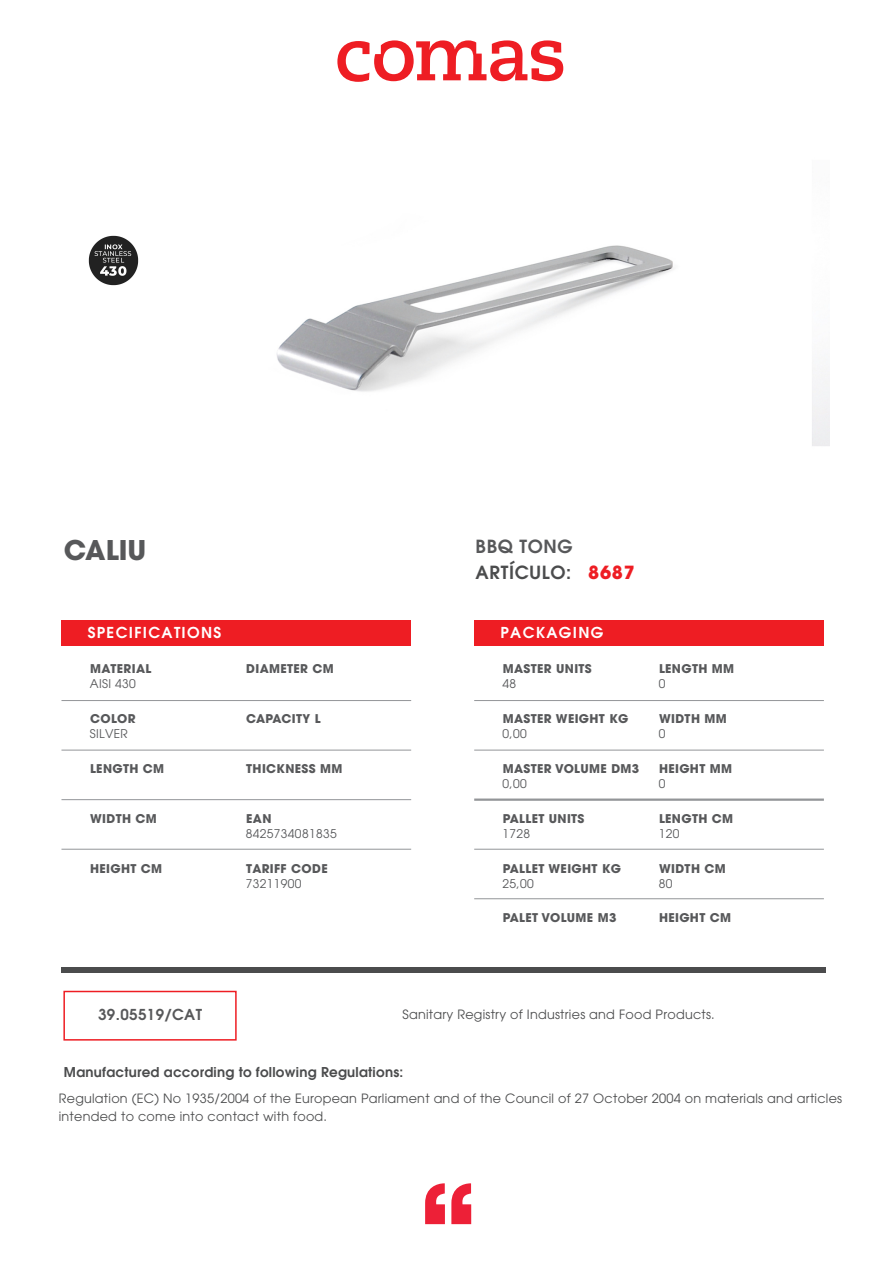
<style>
.page{position:relative;width:893px;height:1263px;background:#fff}
.page>*{position:absolute;margin:0;border:0;box-sizing:border-box;transform-origin:0 0}
.t1{font:700 27px "Avant Garde";color:#57585a}
.t2{font:600 18px/25.7px "Avant Garde";letter-spacing:.04em;color:#4b4c4d}
.t3{font:600 15px "Avant Garde";letter-spacing:.09em;color:#fff}
.t4{font:600 15px "Avant Garde";letter-spacing:.03em;color:#57585a}
.t5{font:600 13.5px "Avant Garde";letter-spacing:.02em;color:#4b4c4d}
.t6{font:12.75px/18px "Avant Garde";letter-spacing:.02em;color:#4b4c4d}
.t7{font:700 12px "Avant Garde";letter-spacing:.03em;color:#57585a}
.t8{font:12px "Avant Garde";letter-spacing:.03em;color:#57585a}
.s1{color:#57585a}
.s2{font-weight:700;color:#ee1d23}
</style>
<div class="page">
<svg style="left:425px;top:1183px;width:20px;height:41px"></svg>
<svg style="left:451px;top:1183px;width:20px;height:41px"></svg>
<svg style="left:337px;top:40px;width:226px;height:42px"></svg>
<div style="left:61px;top:620px;width:350px;height:25px;background:#ee1d23"></div>
<div style="left:61px;top:967px;width:765px;height:6px;background:#4b4c4d"></div>
<hr style="left:61px;top:700px;width:350px;height:1px;background:#939598">
<hr style="left:61px;top:750px;width:350px;height:1px;background:#939598">
<hr style="left:61px;top:799px;width:350px;height:1px;background:#939598">
<hr style="left:61px;top:849px;width:350px;height:1px;background:#939598">
<div style="left:474px;top:620px;width:350px;height:25px;background:#ee1d23"></div>
<hr style="left:474px;top:700px;width:350px;height:1px;background:#939598">
<hr style="left:474px;top:750px;width:350px;height:1px;background:#939598">
<hr style="left:474px;top:798px;width:350px;height:3px;background:#939598">
<hr style="left:474px;top:849px;width:350px;height:1px;background:#939598">
<hr style="left:474px;top:898px;width:350px;height:1px;background:#939598">
<div style="left:63px;top:991px;width:174px;height:49px;border:2px solid #ee1d23"></div>
<img style="left:88px;top:235px;width:51px;height:51px">
<img style="left:276px;top:245px;width:553px;height:201px">
<h1 class="t1" style="left:64px;top:532px;width:84px">CALIU</h1>
<h2 class="t2" style="left:475px;top:533px;width:161px"><span class="s1">BBQ TONG<br></span>ARTÍCULO: <span class="s2">8687</span></h2>
<p class="t3" style="left:88px;top:623px;width:135px">SPECIFICATIONS</p>
<p class="t7" style="left:90px;top:661px;width:63px">MATERIAL</p>
<p class="t7" style="left:246px;top:661px;width:89px">DIAMETER CM</p>
<p class="t3" style="left:500px;top:623px;width:104px">PACKAGING</p>
<p class="t7" style="left:503px;top:661px;width:91px">MASTER UNITS</p>
<p class="t7" style="left:659px;top:661px;width:77px">LENGTH MM</p>
<p class="t8" style="left:90px;top:677px;width:48px">AISI 430</p>
<p class="t8" style="left:502px;top:677px;width:15px">48</p>
<p class="t8" style="left:659px;top:677px;width:8px">0</p>
<p class="t7" style="left:90px;top:711px;width:47px">COLOR</p>
<p class="t7" style="left:246px;top:711px;width:76px">CAPACITY L</p>
<p class="t7" style="left:503px;top:711px;width:127px">MASTER WEIGHT KG</p>
<p class="t7" style="left:659px;top:711px;width:69px">WIDTH MM</p>
<p class="t8" style="left:90px;top:727px;width:40px">SILVER</p>
<p class="t8" style="left:502px;top:727px;width:26px">0,00</p>
<p class="t8" style="left:659px;top:727px;width:8px">0</p>
<p class="t7" style="left:90px;top:761px;width:76px">LENGTH CM</p>
<p class="t7" style="left:246px;top:761px;width:98px">THICKNESS MM</p>
<p class="t7" style="left:503px;top:761px;width:138px">MASTER VOLUME DM3</p>
<p class="t7" style="left:659px;top:761px;width:75px">HEIGHT MM</p>
<p class="t7" style="left:90px;top:810px;width:68px">WIDTH CM</p>
<p class="t7" style="left:246px;top:810px;width:27px">EAN</p>
<p class="t8" style="left:246px;top:826px;width:92px">8425734081835</p>
<p class="t8" style="left:502px;top:777px;width:26px">0,00</p>
<p class="t8" style="left:502px;top:826px;width:29px">1728</p>
<p class="t7" style="left:503px;top:810px;width:83px">PALLET UNITS</p>
<p class="t8" style="left:659px;top:777px;width:8px">0</p>
<p class="t7" style="left:659px;top:810px;width:76px">LENGTH CM</p>
<p class="t8" style="left:659px;top:826px;width:22px">120</p>
<p class="t7" style="left:90px;top:860px;width:74px">HEIGHT CM</p>
<p class="t7" style="left:246px;top:860px;width:83px">TARIFF CODE</p>
<p class="t7" style="left:503px;top:860px;width:120px">PALLET WEIGHT KG</p>
<p class="t7" style="left:659px;top:860px;width:68px">WIDTH CM</p>
<p class="t8" style="left:246px;top:876px;width:57px">73211900</p>
<p class="t4" style="left:98px;top:1005px;width:105px">39.05519/CAT</p>
<p class="t8" style="left:502px;top:876px;width:33px">25,00</p>
<p class="t8" style="left:659px;top:876px;width:15px">80</p>
<p class="t7" style="left:503px;top:910px;width:115px">PALET VOLUME M3</p>
<p class="t7" style="left:659px;top:910px;width:74px">HEIGHT CM</p>
<p class="t6" style="left:402px;top:1006px;width:314px">Sanitary Registry of Industries and Food Products.</p>
<p class="t5" style="left:64px;top:1063px;width:341px">Manufactured according to following Regulations:</p>
<p class="t6" style="left:59px;top:1090px;width:785px">Regulation (EC) No 1935/2004 of the European Parliament and of the Council of 27 October 2004 on materials and articles intended to come into contact with food.</p>
</div>
